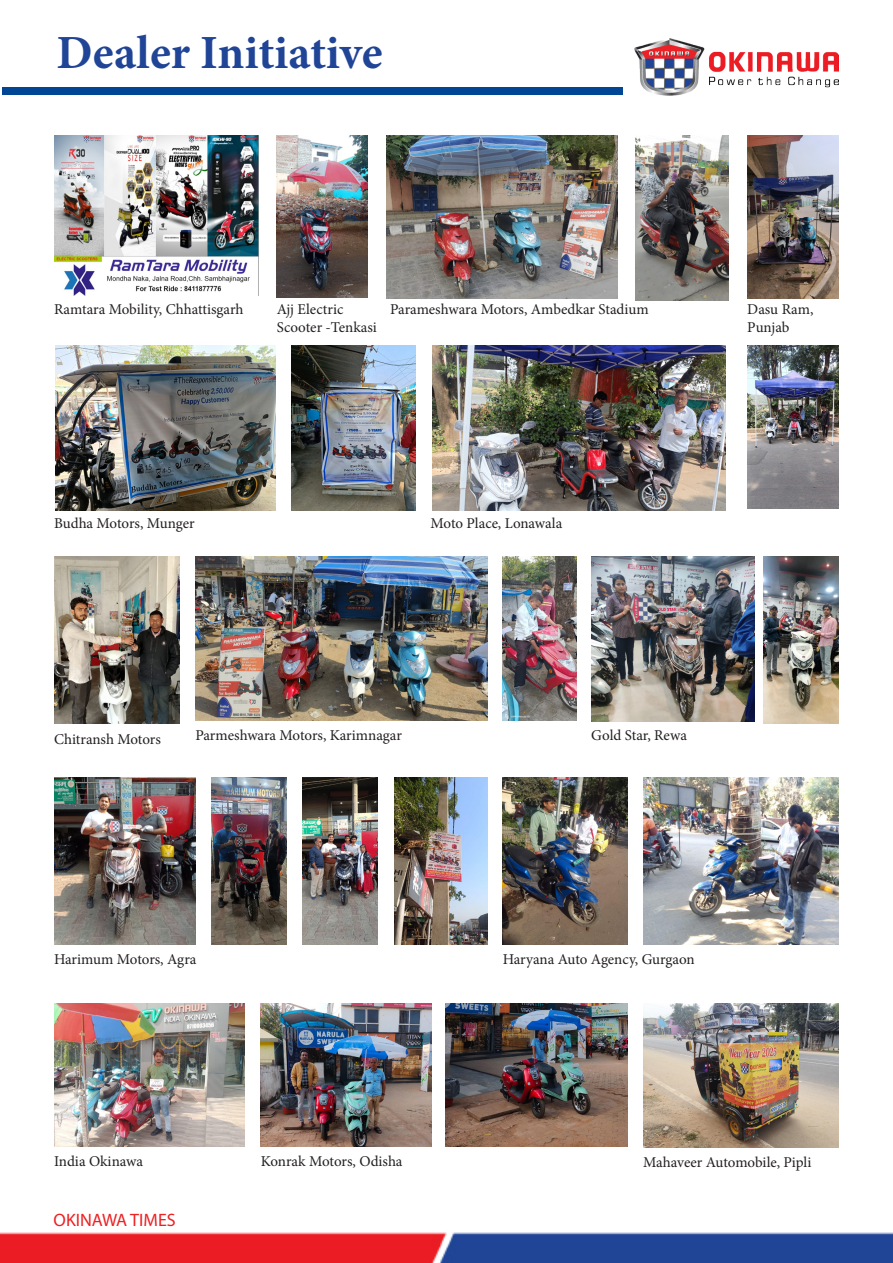
<style>
.page{position:relative;width:893px;height:1263px;background:#fff}
.page>*{position:absolute;margin:0;border:0;box-sizing:border-box;transform-origin:0 0}
.t1{font:700 47.7px "Minion Pro";color:#204496}
.t2{font:18px "Myriad Pro";color:#ee2123}
.t3{font:15px "Minion Pro";letter-spacing:-.005em;color:#231f20}
</style>
<div class="page">
<img style="left:634px;top:39px;width:205px;height:57px">
<div style="left:3px;top:87px;width:620px;height:7px;background:#004695"></div>
<img style="left:0;top:1232px;width:893px;height:31px">
<img style="left:54px;top:135px;width:204px;height:160px">
<img style="left:277px;top:135px;width:91px;height:162px">
<img style="left:387px;top:135px;width:230px;height:163px">
<img style="left:636px;top:135px;width:92px;height:165px">
<img style="left:747px;top:135px;width:92px;height:163px">
<img style="left:55px;top:345px;width:220px;height:165px">
<img style="left:292px;top:345px;width:124px;height:165px">
<img style="left:432px;top:345px;width:293px;height:165px">
<img style="left:747px;top:345px;width:92px;height:163px">
<img style="left:54px;top:556px;width:125px;height:167px">
<img style="left:195px;top:556px;width:292px;height:165px">
<img style="left:503px;top:556px;width:73px;height:165px">
<img style="left:591px;top:556px;width:164px;height:165px">
<img style="left:764px;top:556px;width:74px;height:167px">
<img style="left:54px;top:777px;width:141px;height:167px">
<img style="left:211px;top:777px;width:75px;height:167px">
<img style="left:302px;top:777px;width:75px;height:167px">
<img style="left:503px;top:777px;width:125px;height:167px">
<img style="left:644px;top:777px;width:194px;height:167px">
<img style="left:394px;top:777px;width:93px;height:167px">
<img style="left:54px;top:1003px;width:191px;height:143px">
<img style="left:261px;top:1003px;width:170px;height:143px">
<img style="left:445px;top:1003px;width:183px;height:143px">
<img style="left:643px;top:1003px;width:195px;height:144px">
<p class="t1" style="left:57px;top:19px;width:328px">Dealer Initiative</p>
<p class="t3" style="left:54px;top:299px;width:191px">Ramtara Mobility, Chhattisgarh</p>
<p class="t3" style="left:277px;top:299px;width:68px">Ajj Electric</p>
<p class="t3" style="left:277px;top:317px;width:102px">Scooter -Tenkasi</p>
<p class="t3" style="left:390px;top:299px;width:260px">Parameshwara Motors, Ambedkar Stadium</p>
<p class="t3" style="left:747px;top:299px;width:68px">Dasu Ram,</p>
<p class="t3" style="left:747px;top:317px;width:44px">Punjab</p>
<p class="t3" style="left:54px;top:513px;width:142px">Budha Motors, Munger</p>
<p class="t3" style="left:430px;top:513px;width:133px">Moto Place, Lonawala</p>
<p class="t3" style="left:54px;top:729px;width:108px">Chitransh Motors</p>
<p class="t3" style="left:195px;top:725px;width:208px">Parmeshwara Motors, Karimnagar</p>
<p class="t3" style="left:591px;top:725px;width:97px">Gold Star, Rewa</p>
<p class="t3" style="left:54px;top:949px;width:144px">Harimum Motors, Agra</p>
<p class="t3" style="left:503px;top:949px;width:194px">Haryana Auto Agency, Gurgaon</p>
<p class="t3" style="left:54px;top:1151px;width:90px">India Okinawa</p>
<p class="t3" style="left:261px;top:1151px;width:143px">Konrak Motors, Odisha</p>
<p class="t3" style="left:643px;top:1152px;width:170px">Mahaveer Automobile, Pipli</p>
<p class="t2" style="left:54px;top:1208px;width:124px">OKINAWA TIMES</p>
</div>
